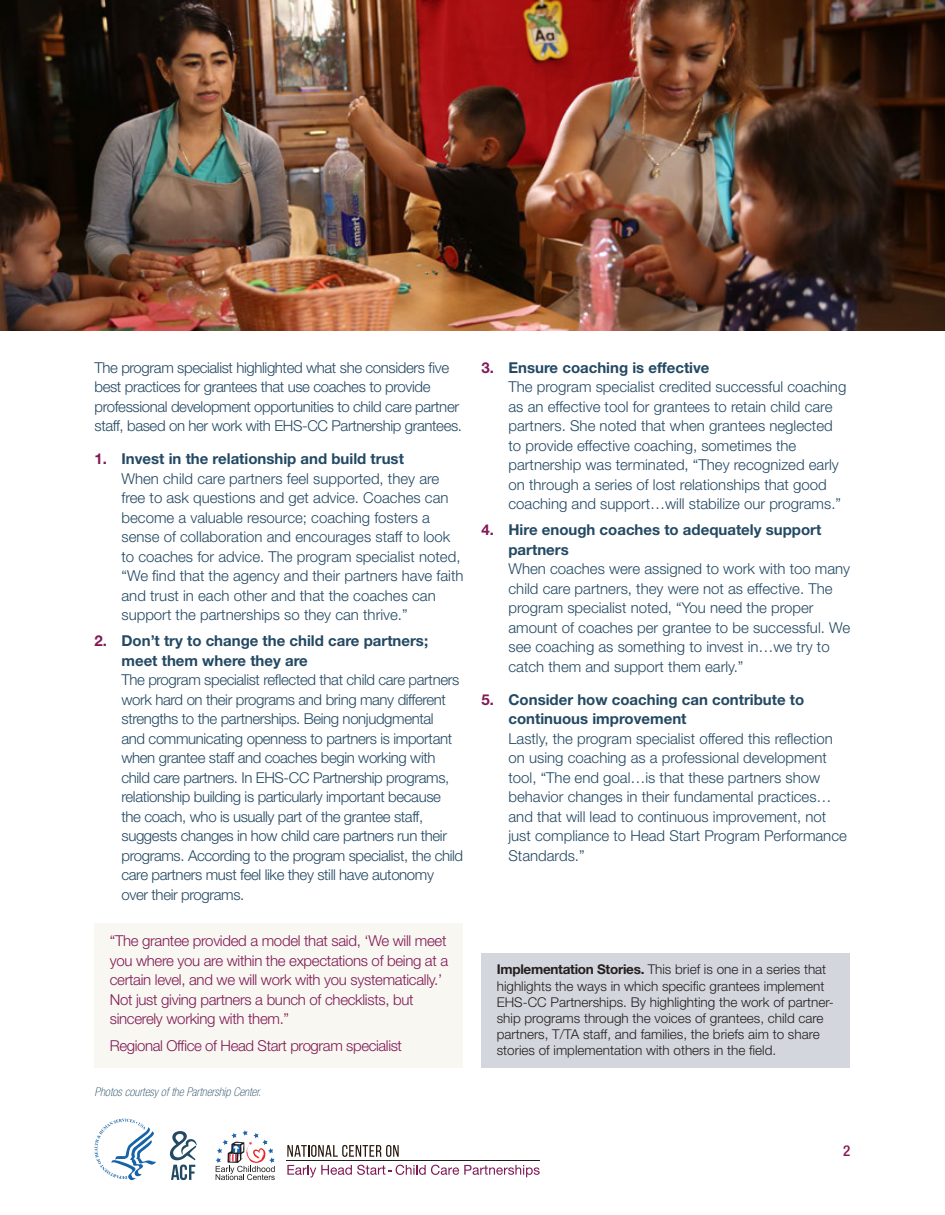
<style>
.page{position:relative;width:945px;height:1215px;background:#fff}
.page>*{position:absolute;margin:0;border:0;box-sizing:border-box;transform-origin:0 0}
.t1{font:300 15px/19.5px "Helvetica Neue LT Std";color:#234963}
.t2{font:300 15px/19.5px "Helvetica Neue LT Std";letter-spacing:-.025em;color:#234963}
.t3{font:300 15px/19.5px "Helvetica Neue LT Std";letter-spacing:-.02em;color:#811955}
.t4{font:700 15px/19.5px "Helvetica Neue LT Std";color:#234963}
.t5{font:500 condensed 15px "Helvetica Neue LT Std";color:#811955}
.t6{font:300 13.5px/16.2px "Helvetica Neue LT Std";color:#231f20}
.t7{font:italic 100 condensed 12px "Helvetica Neue LT Std";color:#234963}
.s1{color:#811955}
.s2{font-weight:700}
</style>
<div class="page">
<svg style="left:170px;top:1131px;width:27px;height:49px"></svg>
<svg style="left:95px;top:1119px;width:61px;height:61px"></svg>
<svg style="left:287px;top:1165px;width:253px;height:13px"></svg>
<svg style="left:287px;top:1145px;width:112px;height:12px"></svg>
<hr style="left:287px;top:1161px;width:253px;height:1px;background:#211e1e">
<svg style="left:216px;top:1130px;width:59px;height:50px"></svg>
<img style="left:0;top:0;width:945px;height:330px">
<div style="left:94px;top:923px;width:370px;height:144px;background:#f8f7f1"></div>
<div style="left:482px;top:953px;width:368px;height:114px;background:#d4d6dd"></div>
<p class="t2" style="left:95px;top:357px;width:369px">The program specialist highlighted what she considers five best practices for grantees that use coaches to provide professional development opportunities to child care partner staff, based on her work with EHS-CC Partnership grantees.</p>
<p class="t4" style="left:95px;top:449px;width:311px"><span class="s1">1.</span> Invest in the relationship and build trust</p>
<p class="t1" style="left:122px;top:468px;width:344px">When child care partners feel supported, they are free to ask questions and get advice. Coaches can become a valuable resource; coaching fosters a sense of collaboration and encourages staff to look to coaches for advice. The program specialist noted, “We find that the agency and their partners have faith and trust in each other and that the coaches can support the partnerships so they can thrive.”</p>
<p class="t4" style="left:122px;top:631px;width:308px;text-indent:-27px"><span class="s1">2.</span> Don’t try to change the child care partners; meet them where they are</p>
<p class="t2" style="left:122px;top:670px;width:343px">The program specialist reflected that child care partners work hard on their programs and bring many different strengths to the partnerships. Being nonjudgmental<br>and communicating openness to partners is important when grantee staff and coaches begin working with child care partners. In EHS-CC Partnership programs, relationship building is particularly important because the coach, who is usually part of the grantee staff, suggests changes in how child care partners run their programs. According to the program specialist, the child care partners must feel like they still have autonomy over their programs.</p>
<p class="t3" style="left:110px;top:931px;width:340px">“The grantee provided a model that said, ‘We will meet you where you are within the expectations of being at a certain level, and we will work with you systematically.’ Not just giving partners a bunch of checklists, but sincerely working with them.”</p>
<p class="t3" style="left:110px;top:1036px;width:294px">Regional Office of Head Start program specialist</p>
<p class="t7" style="left:94px;top:1085px;width:168px">Photos courtesy of the Partnership Center.</p>
<p class="t4" style="left:482px;top:357px;width:230px"><span class="s1">3.</span> Ensure coaching is effective</p>
<p class="t1" style="left:509px;top:377px;width:339px">The program specialist credited successful coaching as an effective tool for grantees to retain child care partners. She noted that when grantees neglected to provide effective coaching, sometimes the partnership was terminated, “They recognized early on through a series of lost relationships that good coaching and support…will stabilize our programs.”</p>
<p class="t4" style="left:509px;top:520px;width:314px;text-indent:-27px"><span class="s1">4.</span> Hire enough coaches to adequately support partners</p>
<p class="t1" style="left:509px;top:559px;width:343px">When coaches were assigned to work with too many child care partners, they were not as effective. The program specialist noted, “You need the proper amount of coaches per grantee to be successful. We see coaching as something to invest in…we try to catch them and support them early.”</p>
<p class="t4" style="left:509px;top:689px;width:297px;text-indent:-27px"><span class="s1">5.</span> Consider how coaching can contribute to continuous improvement</p>
<p class="t1" style="left:509px;top:728px;width:340px">Lastly, the program specialist offered this reflection on using coaching as a professional development tool, “The end goal…is that these partners show behavior changes in their fundamental practices… and that will lead to continuous improvement, not just compliance to Head Start Program Performance Standards.”</p>
<p class="t6" style="left:497px;top:961px;width:339px"><span class="s2">Implementation Stories.</span> This brief is one in a series that highlights the ways in which specific grantees implement EHS-CC Partnerships. By highlighting the work of partner&shy;ship programs through the voices of grantees, child care partners, T/TA staff, and families, the briefs aim to share stories of implementation with others in the field.</p>
<p class="t5" style="left:843px;top:1142px;width:9px">2</p>
</div>
